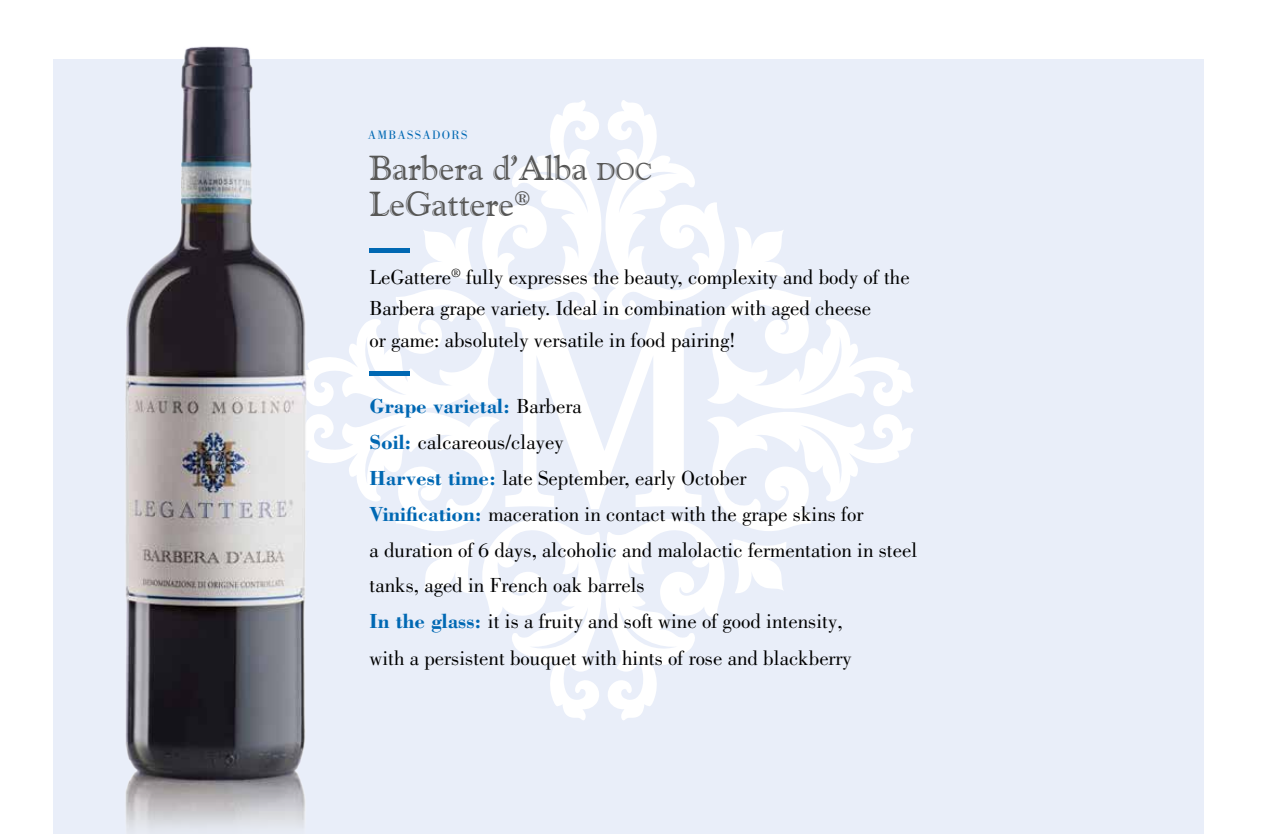
<style>
.page{position:relative;width:1262px;height:834px;background:#fff}
.page>*{position:absolute;margin:0;border:0;box-sizing:border-box;transform-origin:0 0}
.t1{font:34.5px/36px "Goudy Handtooled BT";color:#575756}
.t2{font:21px/36px "Bodoni Std";color:#000}
.t3{font:12.6px "Bodoni Std";letter-spacing:.1em;color:#0068b3}
.s1{font-size:24.15px}
.s2{font-weight:700;color:#0068b3}
</style>
<div class="page">
<div style="left:53px;top:60px;width:1150px;height:773px;background:#e9eef9"></div>
<svg style="left:350px;top:100px;width:563px;height:620px"></svg>
<svg style="left:505px;top:315px;width:196px;height:194px"></svg>
<hr style="left:369px;top:248px;width:41px;height:4px;background:#0068b3">
<div style="left:369px;top:370px;width:41px;height:5px;background:#0068b3"></div>
<img style="left:79px;top:46px;width:271px;height:786px">
<p class="t3" style="left:368px;top:128px;width:101px">AMBASSADORS</p>
<h1 class="t1" style="left:369px;top:149px;width:284px">Barbera d’Alba <span class="s1">doc<br></span>LeGattere<sup>®</sup></h1>
<p class="t2" style="left:369px;top:261px;width:542px;line-height:31.5px">LeGattere<sup>®</sup> fully expresses the beauty, complexity and body of the<br>Barbera grape variety. Ideal in combination with aged cheese<br>or game: absolutely versatile in food pairing!</p>
<p class="t2" style="left:369px;top:388px;width:549px"><span class="s2">Grape varietal:</span> Barbera<br><span class="s2">Soil:</span> calcareous/clayey<br><span class="s2">Harvest time:</span> late September, early October<br><span class="s2">Vinification:</span> maceration in contact with the grape skins for<br>a duration of 6 days, alcoholic and malolactic fermentation in steel tanks, aged in French oak barrels<br><span class="s2">In the glass:</span> it is a fruity and soft wine of good intensity,<br>with a persistent bouquet with hints of rose and blackberry</p>
</div>
